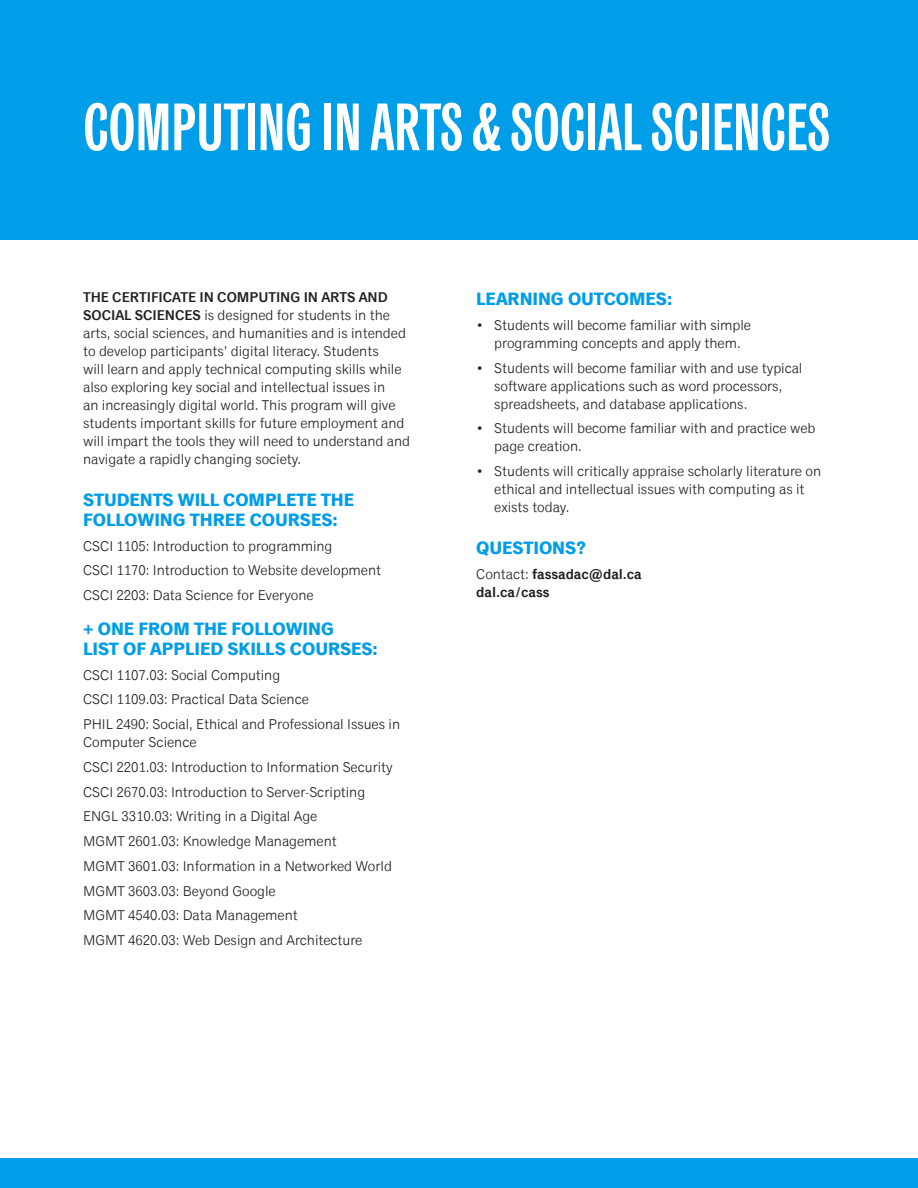
<style>
.page{position:relative;width:918px;height:1188px;background:#fff}
.page>*{position:absolute;margin:0;border:0;box-sizing:border-box;transform-origin:0 0}
._4_0_Back_Head{font:67.8px "Classic Grotesque Pro Cm S Bd";letter-spacing:-.005em;color:#fff}
._4_0_Subhead{font:700 18px/19.5px "Classic Grotesque Pro";letter-spacing:-.005em;color:#009de9}
._1_0_Body_Copy_No_In{font:14.25px/18px "Classic Grotesque Pro";letter-spacing:-.005em;color:#231f20}
._1_0_Body_Copy_No_In-2{font:600 14.25px/18px "Classic Grotesque Pro";letter-spacing:-.005em;color:#231f20}
.s1{font-weight:600}
.s2{font-weight:400}
</style>
<div class="page">
<div style="left:0;top:0;width:918px;height:240px;background:#009de9"></div>
<div style="left:0;top:1158px;width:918px;height:30px;background:#009de9"></div>
<p class="_4_0_Back_Head" style="left:83px;top:85px;width:749px">COMPUTING IN ARTS &amp; SOCIAL SCIENCES</p>
<p class="_1_0_Body_Copy_No_In" style="left:83px;top:289px;width:328px"><span class="s1">THE CERTIFICATE IN COMPUTING IN ARTS AND SOCIAL SCIENCES</span> is designed for students in the arts, social sciences, and humanities and is intended to develop participants’ digital literacy. Students<br>will learn and apply technical computing skills while also exploring key social and intellectual issues in<br>an increasingly digital world. This program will give students important skills for future employment and will impart the tools they will need to understand and navigate a rapidly changing society.</p>
<p class="_4_0_Subhead" style="left:83px;top:491px;width:273px">STUDENTS WILL COMPLETE THE<br>FOLLOWING THREE COURSES:</p>
<p class="_1_0_Body_Copy_No_In" style="left:83px;top:537px;width:251px">CSCI 1105: Introduction to programming</p>
<p class="_1_0_Body_Copy_No_In" style="left:83px;top:562px;width:300px">CSCI 1170: Introduction to Website development</p>
<p class="_1_0_Body_Copy_No_In" style="left:83px;top:586px;width:232px">CSCI 2203: Data Science for Everyone</p>
<p class="_4_0_Subhead" style="left:83px;top:620px;width:296px">+ ONE FROM THE FOLLOWING<br>LIST OF APPLIED SKILLS COURSES:</p>
<p class="_1_0_Body_Copy_No_In" style="left:83px;top:666px;width:199px">CSCI 1107.03: Social Computing</p>
<p class="_1_0_Body_Copy_No_In" style="left:83px;top:691px;width:227px">CSCI 1109.03: Practical Data Science</p>
<p class="_1_0_Body_Copy_No_In" style="left:83px;top:715px;width:319px">PHIL 2490: Social, Ethical and Professional Issues in<br>Computer Science</p>
<p class="_1_0_Body_Copy_No_In" style="left:83px;top:758px;width:311px">CSCI 2201.03: Introduction to Information Security</p>
<p class="_1_0_Body_Copy_No_In" style="left:83px;top:783px;width:284px">CSCI 2670.03: Introduction to Server-Scripting</p>
<p class="_1_0_Body_Copy_No_In" style="left:83px;top:808px;width:236px">ENGL 3310.03: Writing in a Digital Age</p>
<p class="_1_0_Body_Copy_No_In" style="left:83px;top:832px;width:255px">MGMT 2601.03: Knowledge Management</p>
<p class="_1_0_Body_Copy_No_In" style="left:83px;top:857px;width:310px">MGMT 3601.03: Information in a Networked World</p>
<p class="_1_0_Body_Copy_No_In" style="left:83px;top:882px;width:194px">MGMT 3603.03: Beyond Google</p>
<p class="_1_0_Body_Copy_No_In" style="left:83px;top:907px;width:216px">MGMT 4540.03: Data Management</p>
<p class="_1_0_Body_Copy_No_In" style="left:83px;top:931px;width:281px">MGMT 4620.03: Web Design and Architecture</p>
<p class="_4_0_Subhead" style="left:476px;top:290px;width:198px">LEARNING OUTCOMES:</p>
<p class="_1_0_Body_Copy_No_In" style="left:476px;top:316px;width:276px;text-align:center">• Students will become familiar with simple programming concepts and apply them.</p>
<p class="_1_0_Body_Copy_No_In" style="left:494px;top:359px;width:310px;text-indent:-18px">• Students will become familiar with and use typical software applications such as word processors, spreadsheets, and database applications.</p>
<p class="_1_0_Body_Copy_No_In" style="left:494px;top:420px;width:323px;text-indent:-18px">• Students will become familiar with and practice web page creation.</p>
<p class="_1_0_Body_Copy_No_In" style="left:494px;top:462px;width:328px;text-indent:-18px">• Students will critically appraise scholarly literature on ethical and intellectual issues with computing as it exists today.</p>
<p class="_4_0_Subhead" style="left:476px;top:539px;width:112px">QUESTIONS?</p>
<p class="_1_0_Body_Copy_No_In-2" style="left:476px;top:565px;width:167px"><span class="s2">Contact:</span> fassadac@dal.ca dal.ca/cass</p>
</div>
